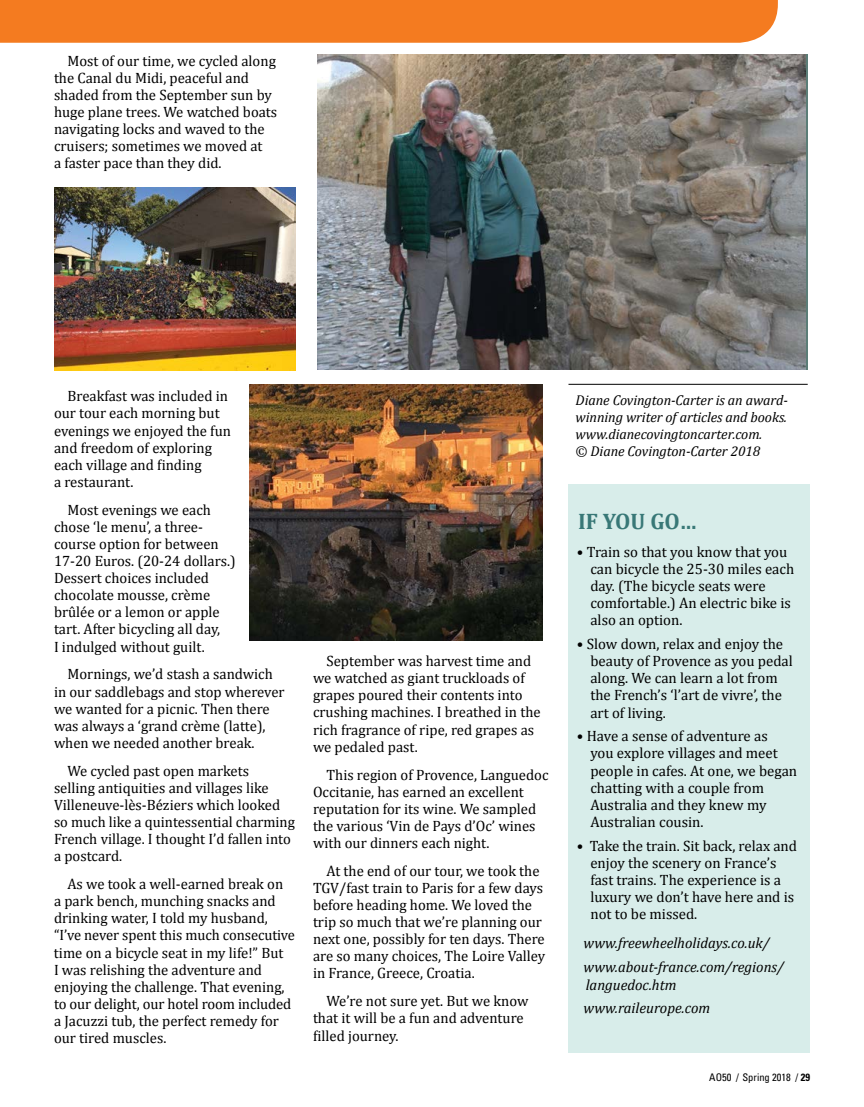
<style>
.page{position:relative;width:864px;height:1107px;background:#fff}
.page>*{position:absolute;margin:0;border:0;box-sizing:border-box;transform-origin:0 0}
.t1{font:700 22.5px "Cambria";color:#387877}
.t2{font:15px/17.1px "Cambria";color:#000}
.t3{font:italic 15px/23.4px "Cambria";color:#000}
.t4{font:italic 14.25px/17.1px "Cambria";letter-spacing:-.005em;color:#000}
.t5{font:condensed 10.5px "Univers LT Std";color:#000}
.s1{font-weight:700}
</style>
<div class="page">
<div style="left:0;top:0;width:778px;height:43px;background:#f47b20"></div>
<div style="left:569px;top:484px;width:241px;height:569px;background:#d8edea"></div>
<img style="left:318px;top:55px;width:488px;height:315px">
<img style="left:54px;top:187px;width:241px;height:184px">
<hr style="left:568px;top:384px;width:240px;height:1px;background:#000">
<img style="left:250px;top:384px;width:293px;height:257px">
<p class="t2" style="left:54px;top:52px;width:225px;text-indent:14px">Most of our time, we cycled along the Canal du Midi, peaceful and shaded from the September sun by huge plane trees. We watched boats navigating locks and waved to the cruisers; sometimes we moved at<br>a faster pace than they did.</p>
<p class="t2" style="left:54px;top:388px;width:179px;text-indent:13px">Breakfast was included in our tour each morning but evenings we enjoyed the fun and freedom of exploring each village and finding<br>a restaurant.</p>
<p class="t2" style="left:54px;top:501px;width:183px;text-indent:13px">Most evenings we each chose ‘le menu’, a three&shy;course option for between<br>17-20 Euros. (20-24 dollars.)<br>Dessert choices included chocolate mousse, crème brûlée or a lemon or apple tart. After bicycling all day,<br>I indulged without guilt.</p>
<p class="t2" style="left:54px;top:666px;width:232px;text-indent:13px">Mornings, we’d stash a sandwich in our saddlebags and stop wherever we wanted for a picnic. Then there was always a ‘grand crème (latte), when we needed another break.</p>
<p class="t2" style="left:54px;top:762px;width:242px;text-indent:13px">We cycled past open markets<br>selling antiquities and villages like<br>Villeneuve-lès-Béziers which looked so much like a quintessential charming<br>French village. I thought I’d fallen into a postcard.</p>
<p class="t2" style="left:54px;top:875px;width:243px;text-indent:14px">As we took a well-earned break on<br>a park bench, munching snacks and drinking water, I told my husband, “I’ve never spent this much consecutive time on a bicycle seat in my life!” But<br>I was relishing the adventure and enjoying the challenge. That evening, to our delight, our hotel room included a Jacuzzi tub, the perfect remedy for our tired muscles.</p>
<p class="t2" style="left:313px;top:652px;width:229px;text-indent:14px">September was harvest time and we watched as giant truckloads of grapes poured their contents into crushing machines. I breathed in the rich fragrance of ripe, red grapes as we pedaled past.</p>
<p class="t2" style="left:313px;top:766px;width:237px;text-indent:13px">This region of Provence, Languedoc Occitanie, has earned an excellent reputation for its wine. We sampled the various ‘Vin de Pays d’Oc’ wines with our dinners each night.</p>
<p class="t2" style="left:313px;top:862px;width:234px;text-indent:13px">At the end of our tour, we took the TGV/fast train to Paris for a few days before heading home. We loved the trip so much that we’re planning our next one, possibly for ten days. There are so many choices, The Loire Valley in France, Greece, Croatia.</p>
<p class="t2" style="left:313px;top:993px;width:217px;text-indent:13px">We’re not sure yet. But we know that it will be a fun and adventure filled journey.</p>
<p class="t4" style="left:576px;top:391px;width:214px">Diane Covington-Carter is an award&shy;winning writer of articles and books. www.dianecovingtoncarter.com.<br>© Diane Covington-Carter 2018</p>
<h1 class="t1" style="left:578px;top:505px;width:120px">IF YOU GO…</h1>
<p class="t2" style="left:590px;top:543px;width:205px;text-indent:-13px">• Train so that you know that you can bicycle the 25-30 miles each day. (The bicycle seats were comfortable.) An electric bike is also an option.</p>
<p class="t2" style="left:590px;top:635px;width:204px;text-indent:-13px">• Slow down, relax and enjoy the beauty of Provence as you pedal along. We can learn a lot from the French’s ‘l’art de vivre’, the art of living.</p>
<p class="t2" style="left:590px;top:728px;width:208px;text-indent:-13px">• Have a sense of adventure as<br>you explore villages and meet people in cafes. At one, we began chatting with a couple from<br>Australia and they knew my<br>Australian cousin.</p>
<p class="t2" style="left:590px;top:837px;width:208px;text-indent:-13px">• Take the train. Sit back, relax and enjoy the scenery on France’s fast trains. The experience is a luxury we don’t have here and is not to be missed.</p>
<p class="t3" style="left:584px;top:931px;width:202px">www.freewheelholidays.co.uk/ www.about-france.com/regions/</p>
<p class="t3" style="left:584px;top:972px;width:128px">languedoc.htm www.raileurope.com</p>
<p class="t5" style="left:709px;top:1070px;width:102px">AO50 / Spring 2018 / <span class="s1">29</span></p>
</div>
